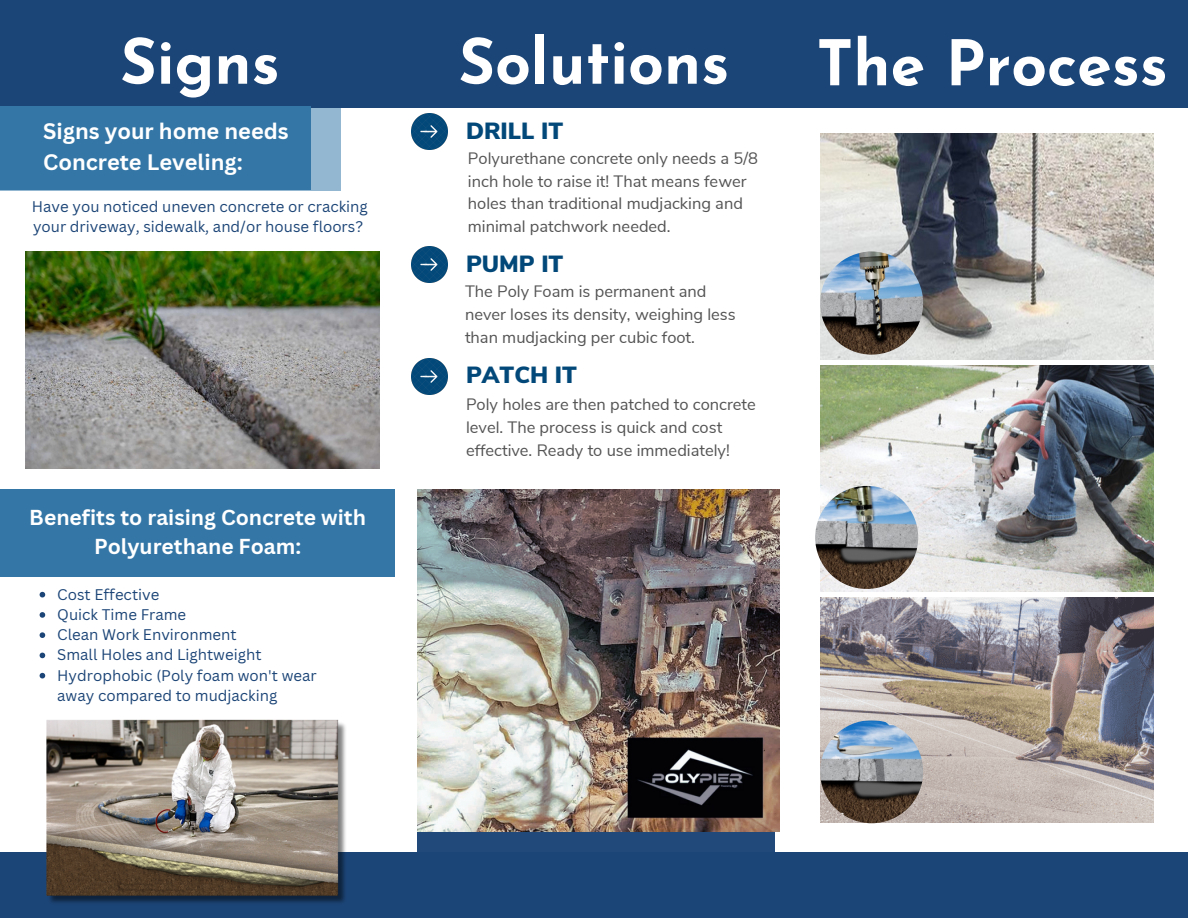
<style>
.page{position:relative;width:1188px;height:918px;background:#fff}
.page>*{position:absolute;margin:0;border:0;box-sizing:border-box;transform-origin:0 0}
.t1{font:700 62.85px "Josefin Sans";color:#fff}
.t2{font:700 62.7px "Josefin Sans";color:#fff}
.t3{font:900 23.4px "Nunito Sans";color:#024879}
.t4{font:700 21.75px/30.3px "Canva Sans";color:#fff}
.t5{font:700 21px/29.2px "Canva Sans";color:#fff;text-align:center}
.t6{font:16.5px/22.6px "Nunito Sans";color:#545454}
.t7{font:15px/20.1px "Canva Sans";color:#1c4577}
</style>
<div class="page">
<img style="left:26px;top:251px;width:353px;height:217px">
<div style="left:0;top:107px;width:341px;height:84px;background:#93b7d0"></div>
<div style="left:0;top:0;width:396px;height:108px;background:#1c4577"></div>
<div style="left:374px;top:0;width:814px;height:108px;background:#1c4577"></div>
<div style="left:0;top:107px;width:311px;height:83px;background:#3477a7"></div>
<div style="left:0;top:852px;width:1188px;height:60px;background:#1c4577"></div>
<div style="left:418px;top:737px;width:357px;height:173px;background:#1c4577"></div>
<img style="left:418px;top:489px;width:362px;height:342px">
<div style="left:0;top:489px;width:395px;height:87px;background:#3477a7"></div>
<img style="left:820px;top:134px;width:333px;height:226px">
<img style="left:820px;top:365px;width:333px;height:226px">
<img style="left:820px;top:597px;width:333px;height:226px">
<img style="left:815px;top:486px;width:103px;height:103px;border-radius:50%">
<img style="left:820px;top:720px;width:103px;height:103px;border-radius:50%">
<img style="left:820px;top:252px;width:103px;height:103px;border-radius:50%">
<img style="left:412px;top:114px;width:36px;height:36px">
<img style="left:412px;top:247px;width:36px;height:36px">
<img style="left:412px;top:358px;width:36px;height:36px">
<div style="left:0;top:864px;width:1188px;height:54px;background:#1c4577"></div>
<img style="left:46px;top:720px;width:300px;height:183px">
<svg style="left:40px;top:592px;width:5px;height:5px"></svg>
<svg style="left:40px;top:612px;width:5px;height:6px"></svg>
<svg style="left:40px;top:632px;width:5px;height:6px"></svg>
<svg style="left:40px;top:653px;width:5px;height:5px"></svg>
<svg style="left:40px;top:673px;width:5px;height:5px"></svg>
<p class="t1" style="left:120px;top:37px;width:161px">Signs</p>
<p class="t1" style="left:458px;top:37px;width:272px">Solutions</p>
<p class="t4" style="left:43px;top:116px;width:247px">Signs your home needs<br>Concrete Leveling:</p>
<p class="t7" style="left:32px;top:196px;width:337px">Have you noticed uneven concrete or cracking your driveway, sidewalk, and/or house floors?</p>
<p class="t3" style="left:466px;top:115px;width:99px">DRILL IT</p>
<p class="t6" style="left:468px;top:147px;width:291px">Polyurethane concrete only needs a 5/8 inch hole to raise it! That means fewer holes than traditional mudjacking and minimal patchwork needed.</p>
<p class="t3" style="left:466px;top:248px;width:99px">PUMP IT</p>
<p class="t6" style="left:465px;top:280px;width:272px">The Poly Foam is permanent and never loses its density, weighing less than mudjacking per cubic foot.</p>
<p class="t3" style="left:466px;top:360px;width:112px">PATCH IT</p>
<p class="t5" style="left:29px;top:502px;width:338px">Benefits to raising Concrete with<br>Polyurethane Foam:</p>
<p class="t7" style="left:57px;top:584px;width:104px">Cost Effective</p>
<p class="t7" style="left:57px;top:604px;width:130px">Quick Time Frame</p>
<p class="t7" style="left:57px;top:624px;width:181px">Clean Work Environment</p>
<p class="t7" style="left:57px;top:645px;width:206px">Small Holes and Lightweight</p>
<p class="t7" style="left:57px;top:665px;width:261px">Hydrophobic (Poly foam won't wear away compared to mudjacking</p>
<p class="t6" style="left:466px;top:394px;width:291px">Poly holes are then patched to concrete level. The process is quick and cost effective. Ready to use immediately!</p>
<p class="t2" style="left:817px;top:38px;width:353px">The Process</p>
</div>
